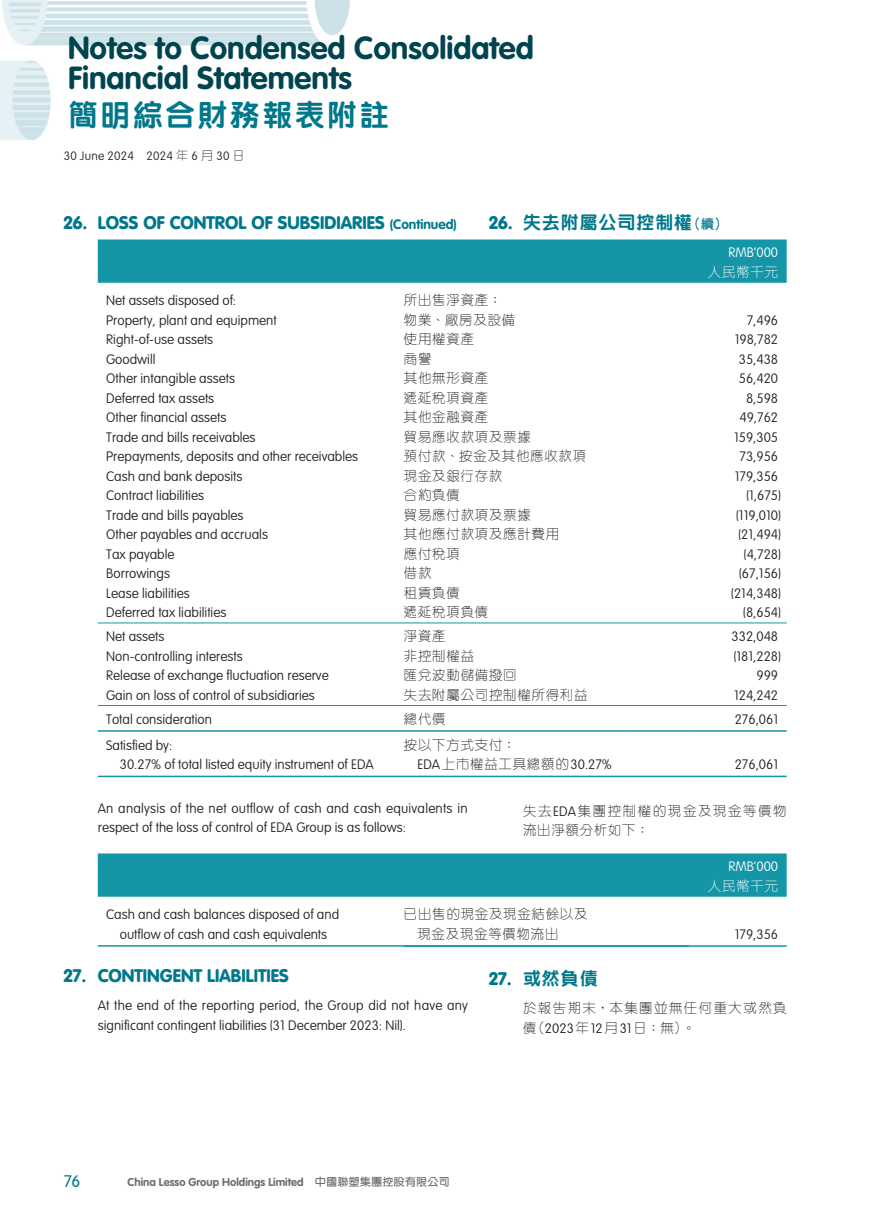
<style>
.page{position:relative;width:893px;height:1212px;background:#fff}
.page>*{position:absolute;margin:0;border:0;box-sizing:border-box;transform-origin:0 0}
.t1{font:700 31.5px/30px "VAG Rounded Std";color:#00444f}
.t2{font:800 30px "M Yuen HK";letter-spacing:.08em;color:#00788b}
._01_H1{font:900 18px "VAG Rounded Std";color:#00788b}
._01_H1-2{font:800 18px "M Yuen HK";letter-spacing:.05em;color:#00788b}
.t3{font:300 16.5px "VAG Rounded Std";color:#00788b}
._50_Table_txt{font:100 13.5px "VAG Rounded Std";color:#231f20}
._50_Table_txt-2{font:300 13.5px "M Yuen HK";letter-spacing:.05em;color:#231f20}
._00_txt{font:100 13.5px/19.5px "VAG Rounded Std";color:#231f20}
._00_txt-2{font:100 13.5px/19.5px "VAG Rounded Std";letter-spacing:.02em;color:#231f20}
._00_txt-3{font:300 13.5px/19.5px "M Yuen HK";letter-spacing:.1em;color:#231f20}
._50_Table_txt-3{font:100 13.5px "VAG Rounded Std";color:#fff}
._50_Table_txt-4{font:300 13.5px "M Yuen HK";letter-spacing:.05em;color:#fff}
.t4{font:100 12px "VAG Rounded Std";letter-spacing:.02em;color:#231f20}
.t5{font:700 11.25px "VAG Rounded Std";color:#6c6d70}
.s1{font-family:"M Yuen HK";font-weight:300}
.s2{font-weight:700;font-size:13.5px}
.s3{font-family:"VAG Rounded Std";font-weight:900}
.s4{font-weight:600;font-size:13.5px}
.s5{font-family:"VAG Rounded Std";font-weight:100}
.s6{font-family:"M Yuen HK";font-weight:600}
</style>
<div class="page">
<img style="left:0;top:0;width:787px;height:947px">
<div style="left:98px;top:239px;width:689px;height:44px;background:#1596a6"></div>
<hr style="left:98px;top:622px;width:306px;height:1px;background:#1596a6">
<hr style="left:404px;top:622px;width:221px;height:1px;background:#1596a6">
<hr style="left:625px;top:622px;width:64px;height:1px;background:#1596a6">
<hr style="left:689px;top:622px;width:98px;height:1px;background:#1596a6">
<hr style="left:98px;top:705px;width:306px;height:1px;background:#1596a6">
<hr style="left:404px;top:705px;width:221px;height:1px;background:#1596a6">
<hr style="left:625px;top:705px;width:64px;height:1px;background:#1596a6">
<hr style="left:689px;top:705px;width:98px;height:1px;background:#1596a6">
<hr style="left:98px;top:730px;width:306px;height:2px;background:#1596a6">
<hr style="left:404px;top:730px;width:221px;height:2px;background:#1596a6">
<hr style="left:625px;top:730px;width:64px;height:2px;background:#1596a6">
<hr style="left:689px;top:730px;width:98px;height:2px;background:#1596a6">
<hr style="left:98px;top:776px;width:306px;height:1px;background:#1596a6">
<hr style="left:404px;top:776px;width:221px;height:1px;background:#1596a6">
<hr style="left:625px;top:776px;width:64px;height:1px;background:#1596a6">
<hr style="left:689px;top:776px;width:98px;height:1px;background:#1596a6">
<div style="left:98px;top:853px;width:689px;height:44px;background:#1596a6"></div>
<hr style="left:98px;top:945px;width:306px;height:1px;background:#1596a6">
<hr style="left:404px;top:945px;width:285px;height:2px;background:#1596a6">
<hr style="left:689px;top:945px;width:98px;height:2px;background:#1596a6">
<h1 class="t1" style="left:68px;top:34px;width:467px">Notes to Condensed Consolidated<br>Financial Statements</h1>
<h2 class="t2" style="left:68px;top:100px;width:323px">簡明綜合財務報表附註</h2>
<p class="t4" style="left:64px;top:148px;width:182px">30 June 2024 2024 <span class="s1">年</span> 6 <span class="s1">月</span> 30 <span class="s1">日</span></p>
<p class="_01_H1" style="left:64px;top:211px;width:394px">26. LOSS OF CONTROL OF SUBSIDIARIES <span class="s2">(Continued)</span></p>
<p class="_01_H1-2" style="left:489px;top:213px;width:240px"><span class="s3">26.</span> 失去附屬公司控制權<span class="s4">（續）</span></p>
<p class="_50_Table_txt-3" style="left:728px;top:245px;width:51px">RMB’000</p>
<p class="_50_Table_txt-4" style="left:708px;top:262px;width:72px">人民幣千元</p>
<p class="_50_Table_txt" style="left:106px;top:293px;width:131px">Net assets disposed of:</p>
<p class="_50_Table_txt-2" style="left:404px;top:291px;width:99px">所出售淨資產：</p>
<p class="_50_Table_txt" style="left:106px;top:312px;width:172px">Property, plant and equipment</p>
<p class="_50_Table_txt-2" style="left:404px;top:310px;width:113px">物業、廠房及設備</p>
<p class="_50_Table_txt" style="left:747px;top:312px;width:33px">7,496</p>
<p class="_50_Table_txt" style="left:106px;top:332px;width:108px">Right-of-use assets</p>
<p class="_50_Table_txt-2" style="left:404px;top:330px;width:72px">使用權資產</p>
<p class="_50_Table_txt" style="left:735px;top:332px;width:45px">198,782</p>
<p class="_50_Table_txt" style="left:106px;top:351px;width:51px">Goodwill</p>
<p class="_50_Table_txt-2" style="left:404px;top:349px;width:29px">商譽</p>
<p class="_50_Table_txt" style="left:739px;top:351px;width:41px">35,438</p>
<p class="_50_Table_txt" style="left:106px;top:371px;width:130px">Other intangible assets</p>
<p class="_50_Table_txt-2" style="left:404px;top:369px;width:86px">其他無形資產</p>
<p class="_50_Table_txt" style="left:739px;top:371px;width:41px">56,420</p>
<p class="_50_Table_txt" style="left:106px;top:390px;width:109px">Deferred tax assets</p>
<p class="_50_Table_txt-2" style="left:404px;top:388px;width:86px">遞延稅項資產</p>
<p class="_50_Table_txt" style="left:746px;top:390px;width:34px">8,598</p>
<p class="_50_Table_txt" style="left:106px;top:410px;width:122px">Other financial assets</p>
<p class="_50_Table_txt-2" style="left:404px;top:408px;width:86px">其他金融資產</p>
<p class="_50_Table_txt" style="left:739px;top:410px;width:40px">49,762</p>
<p class="_50_Table_txt" style="left:106px;top:429px;width:151px">Trade and bills receivables</p>
<p class="_50_Table_txt-2" style="left:404px;top:427px;width:128px">貿易應收款項及票據</p>
<p class="_50_Table_txt" style="left:734px;top:429px;width:46px">159,305</p>
<p class="_50_Table_txt" style="left:106px;top:449px;width:253px">Prepayments, deposits and other receivables</p>
<p class="_50_Table_txt-2" style="left:404px;top:447px;width:184px">預付款、按金及其他應收款項</p>
<p class="_50_Table_txt" style="left:739px;top:449px;width:40px">73,956</p>
<p class="_50_Table_txt" style="left:106px;top:468px;width:138px">Cash and bank deposits</p>
<p class="_50_Table_txt-2" style="left:404px;top:466px;width:100px">現金及銀行存款</p>
<p class="_50_Table_txt" style="left:735px;top:468px;width:45px">179,356</p>
<p class="_50_Table_txt" style="left:106px;top:488px;width:99px">Contract liabilities</p>
<p class="_50_Table_txt-2" style="left:404px;top:486px;width:58px">合約負債</p>
<p class="_50_Table_txt" style="left:746px;top:488px;width:36px">(1,675)</p>
<p class="_50_Table_txt" style="left:106px;top:507px;width:139px">Trade and bills payables</p>
<p class="_50_Table_txt-2" style="left:404px;top:505px;width:128px">貿易應付款項及票據</p>
<p class="_50_Table_txt" style="left:736px;top:507px;width:46px">(119,010)</p>
<p class="_50_Table_txt" style="left:106px;top:527px;width:163px">Other payables and accruals</p>
<p class="_50_Table_txt-2" style="left:404px;top:525px;width:157px">其他應付款項及應計費用</p>
<p class="_50_Table_txt" style="left:738px;top:527px;width:44px">(21,494)</p>
<p class="_50_Table_txt" style="left:106px;top:546px;width:70px">Tax payable</p>
<p class="_50_Table_txt-2" style="left:404px;top:544px;width:58px">應付稅項</p>
<p class="_50_Table_txt" style="left:744px;top:546px;width:38px">(4,728)</p>
<p class="_50_Table_txt" style="left:106px;top:566px;width:65px">Borrowings</p>
<p class="_50_Table_txt-2" style="left:404px;top:564px;width:29px">借款</p>
<p class="_50_Table_txt" style="left:739px;top:566px;width:43px">(67,156)</p>
<p class="_50_Table_txt" style="left:106px;top:585px;width:85px">Lease liabilities</p>
<p class="_50_Table_txt-2" style="left:404px;top:583px;width:58px">租賃負債</p>
<p class="_50_Table_txt" style="left:731px;top:585px;width:51px">(214,348)</p>
<p class="_50_Table_txt" style="left:106px;top:605px;width:122px">Deferred tax liabilities</p>
<p class="_50_Table_txt-2" style="left:404px;top:603px;width:86px">遞延稅項負債</p>
<p class="_50_Table_txt" style="left:743px;top:605px;width:39px">(8,654)</p>
<p class="_50_Table_txt" style="left:106px;top:629px;width:60px">Net assets</p>
<p class="_50_Table_txt-2" style="left:404px;top:627px;width:43px">淨資產</p>
<p class="_50_Table_txt" style="left:731px;top:629px;width:48px">332,048</p>
<p class="_50_Table_txt" style="left:106px;top:648px;width:138px">Non-controlling interests</p>
<p class="_50_Table_txt-2" style="left:404px;top:646px;width:72px">非控制權益</p>
<p class="_50_Table_txt" style="left:734px;top:648px;width:49px">(181,228)</p>
<p class="_50_Table_txt" style="left:106px;top:668px;width:224px">Release of exchange fluctuation reserve</p>
<p class="_50_Table_txt-2" style="left:404px;top:666px;width:114px">匯兌波動儲備撥回</p>
<p class="_50_Table_txt" style="left:756px;top:668px;width:23px">999</p>
<p class="_50_Table_txt" style="left:106px;top:687px;width:210px">Gain on loss of control of subsidiaries</p>
<p class="_50_Table_txt-2" style="left:404px;top:685px;width:185px">失去附屬公司控制權所得利益</p>
<p class="_50_Table_txt" style="left:734px;top:687px;width:46px">124,242</p>
<p class="_50_Table_txt" style="left:106px;top:711px;width:107px">Total consideration</p>
<p class="_50_Table_txt-2" style="left:404px;top:709px;width:43px">總代價</p>
<p class="_50_Table_txt" style="left:735px;top:711px;width:45px">276,061</p>
<p class="_50_Table_txt" style="left:106px;top:737px;width:67px">Satisfied by:</p>
<p class="_50_Table_txt-2" style="left:404px;top:735px;width:114px">按以下方式支付：</p>
<p class="_50_Table_txt" style="left:120px;top:756px;width:256px">30.27% of total listed equity instrument of EDA</p>
<p class="_50_Table_txt" style="left:417px;top:756px;width:196px">EDA<span class="s1">上市權益工具總額的</span>30.27%</p>
<p class="_50_Table_txt" style="left:735px;top:756px;width:45px">276,061</p>
<p class="_00_txt-2" style="left:98px;top:799px;width:371px">An analysis of the net outflow of cash and cash equivalents in respect of the loss of control of EDA Group is as follows:</p>
<p class="_50_Table_txt-3" style="left:728px;top:859px;width:51px">RMB’000</p>
<p class="_50_Table_txt-4" style="left:708px;top:876px;width:72px">人民幣千元</p>
<p class="_50_Table_txt" style="left:106px;top:906px;width:234px">Cash and cash balances disposed of and</p>
<p class="_50_Table_txt" style="left:120px;top:926px;width:209px">outflow of cash and cash equivalents</p>
<p class="_00_txt-3" style="left:523px;top:800px;width:265px">失去<span class="s5">EDA</span>集團控制權的現金及現金等價物流出淨額分析如下：</p>
<p class="_50_Table_txt-2" style="left:404px;top:905px;width:185px">已出售的現金及現金結餘以及</p>
<p class="_50_Table_txt-2" style="left:417px;top:924px;width:143px">現金及現金等價物流出</p>
<p class="_50_Table_txt" style="left:735px;top:926px;width:45px">179,356</p>
<p class="_01_H1" style="left:64px;top:965px;width:227px">27. CONTINGENT LIABILITIES</p>
<p class="_00_txt" style="left:98px;top:996px;width:372px">At the end of the reporting period, the Group did not have any significant contingent liabilities (31 December 2023: Nil).</p>
<p class="_01_H1-2" style="left:489px;top:969px;width:110px"><span class="s3">27.</span> 或然負債</p>
<p class="_00_txt-3" style="left:523px;top:998px;width:265px">於報告期末，本集團並無任何重大或然負債（<span class="s5">2023</span>年<span class="s5">12</span>月<span class="s5">31</span>日：無）。</p>
<p class="t3" style="left:64px;top:1171px;width:18px">76</p>
<p class="t5" style="left:128px;top:1175px;width:324px">China Lesso Group Holdings Limited <span class="s6">中國聯塑集團控股有限公司</span></p>
</div>
